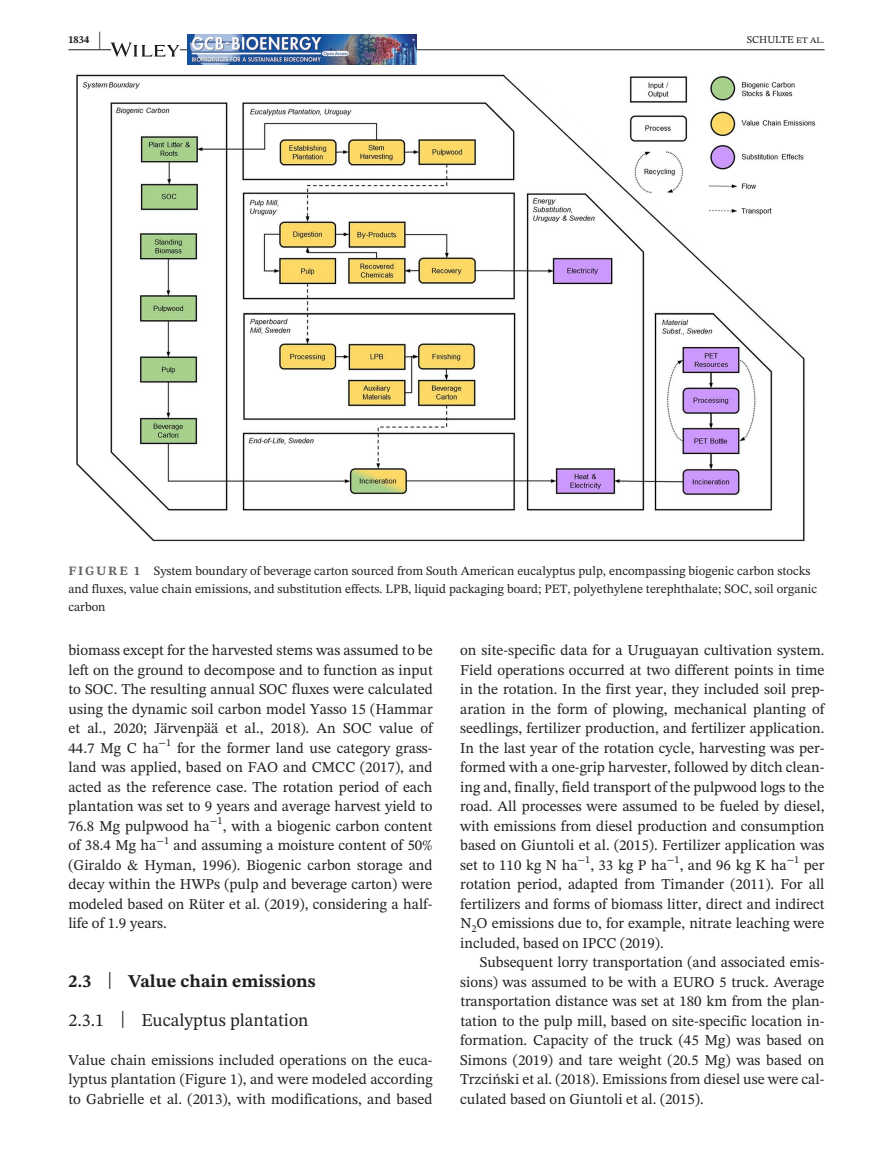
<style>
.page{position:relative;width:893px;height:1174px;background:#fff}
.page>*{position:absolute;margin:0;border:0;box-sizing:border-box;transform-origin:0 0}
.t1{font:18px/39px "STIX Two Text";color:#231f20}
.t2{font:15px/19.5px "STIX Two Text";color:#231f20;text-align:justify}
.t3{font:12.75px/18px "STIX Two Text";color:#231f20}
.t4{font:10.5px "STIX Two Text";color:#231f20}
.t5{font:700 10.5px "STIX Two Text";color:#231f20}
.s1{font-size:21px}
.s2{font-weight:700;color:#636366}
.s3{font-weight:700}
.s4{font-size:23.7px}
</style>
<div class="page">
<hr style="left:68px;top:49px;width:756px;height:1px;background:#231f20">
<svg style="left:111px;top:43px;width:68px;height:14px"></svg>
<img style="left:187px;top:35px;width:229px;height:30px">
<img style="left:76px;top:74px;width:740px;height:468px">
<p class="t5" style="left:68px;top:32px;width:34px">1834 <span class="s1">|</span></p>
<p class="t4" style="left:747px;top:32px;width:79px">SCHULTE et al.</p>
<p class="t3" style="left:68px;top:561px;width:750px"><span class="s2">FIGURE 1</span> System boundary of beverage carton sourced from South American eucalyptus pulp, encompassing biogenic carbon stocks and fluxes, value chain emissions, and substitution effects. LPB, liquid packaging board; PET, polyethylene terephthalate; SOC, soil organic carbon</p>
<p class="t2" style="left:68px;top:640px;width:366px">biomass except for the harvested stems was assumed to be left on the ground to decompose and to function as input to SOC. The resulting annual SOC fluxes were calculated using the dynamic soil carbon model Yasso 15 (Hammar et al., 2020; Järvenpää et al., 2018). An SOC value of 44.7 Mg C ha</p>
<p class="t4" style="left:159px;top:735px;width:14px">−1</p>
<p class="t2" style="left:68px;top:738px;width:366px;text-indent:109px">for the former land use category grass&shy;land was applied, based on FAO and CMCC (2017), and acted as the reference case. The rotation period of each plantation was set to 9 years and average harvest yield to 76.8 Mg pulpwood ha</p>
<p class="t4" style="left:210px;top:813px;width:14px">−1</p>
<p class="t2" style="left:223px;top:816px;width:211px">, with a biogenic carbon content</p>
<p class="t2" style="left:68px;top:835px;width:90px">of 38.4 Mg ha</p>
<p class="t4" style="left:157px;top:832px;width:14px">−1</p>
<p class="t2" style="left:68px;top:835px;width:366px;text-indent:105px">and assuming a moisture content of 50% (Giraldo &amp; Hyman, 1996). Biogenic carbon storage and decay within the HWPs (pulp and beverage carton) were modeled based on Rüter et al. (2019), considering a half&shy;life of 1.9 years.</p>
<p class="t1" style="left:68px;top:961px;width:249px"><span class="s3">2.3</span> <span class="s4">|</span> <span class="s3">Value chain emissions<br></span>2.3.1 <span class="s4">|</span> Eucalyptus plantation</p>
<p class="t2" style="left:68px;top:1050px;width:366px">Value chain emissions included operations on the euca&shy;lyptus plantation (Figure 1), and were modeled according to Gabrielle et al. (2013), with modifications, and based</p>
<p class="t2" style="left:460px;top:640px;width:366px">on site-specific data for a Uruguayan cultivation system.<br>Field operations occurred at two different points in time in the rotation. In the first year, they included soil prep&shy;aration in the form of plowing, mechanical planting of seedlings, fertilizer production, and fertilizer application.<br>In the last year of the rotation cycle, harvesting was per&shy;formed with a one-grip harvester, followed by ditch clean&shy;ing and, finally, field transport of the pulpwood logs to the road. All processes were assumed to be fueled by diesel, with emissions from diesel production and consumption based on Giuntoli et al. (2015). Fertilizer application was set to 110 kg N ha<sup>−1</sup>, 33 kg P ha</p>
<p class="t4" style="left:667px;top:852px;width:14px">−1</p>
<p class="t2" style="left:680px;top:855px;width:108px">, and 96 kg K ha</p>
<p class="t4" style="left:787px;top:852px;width:14px">−1</p>
<p class="t2" style="left:460px;top:855px;width:366px;text-indent:343px">per rotation period, adapted from Timander (2011). For all fertilizers and forms of biomass litter, direct and indirect N<sub>2</sub>O emissions due to, for example, nitrate leaching were included, based on IPCC (2019).</p>
<p class="t2" style="left:460px;top:952px;width:366px;text-indent:20px">Subsequent lorry transportation (and associated emis&shy;sions) was assumed to be with a EURO 5 truck. Average transportation distance was set at 180 km from the plan&shy;tation to the pulp mill, based on site-specific location in&shy;formation. Capacity of the truck (45 Mg) was based on Simons (2019) and tare weight (20.5 Mg) was based on Trzciński et al. (2018). Emissions from diesel use were cal&shy;culated based on Giuntoli et al. (2015).</p>
</div>
